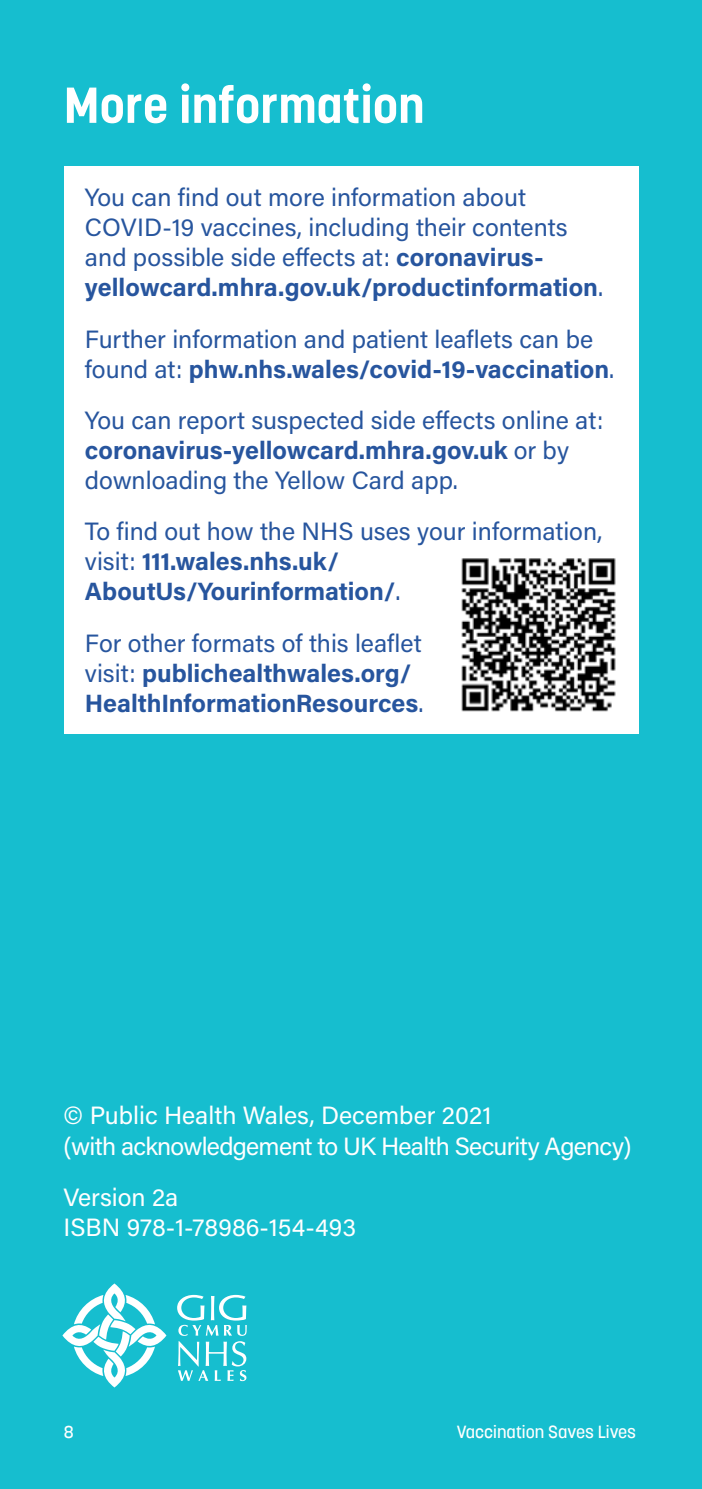
<style>
.page{position:relative;width:702px;height:1489px;background:#fff}
.page>*{position:absolute;margin:0;border:0;box-sizing:border-box;transform-origin:0 0}
.t1{font:700 50px "Korolev W01";color:#fff}
.t2{font:25px/30px "Acumin Pro";color:#27559e}
.t3{font:700 25px/30px "Acumin Pro";color:#27559e}
.t4{font:25px/30px "Acumin Pro";letter-spacing:-.025em;color:#fff}
.t5{font:25px/30px "Acumin Pro";letter-spacing:-.005em;color:#fff}
.t6{font:500 17.5px "Korolev W01";color:#fff}
.s1{font-weight:700}
.s2{font-weight:400}
</style>
<div class="page">
<div style="left:0;top:0;width:702px;height:1488px;background:#16becf"></div>
<div style="left:64px;top:167px;width:574px;height:566px;background:#fff"></div>
<svg style="left:62px;top:1283px;width:104px;height:104px"></svg>
<svg style="left:177px;top:1294px;width:70px;height:86px"></svg>
<img style="left:461px;top:558px;width:155px;height:154px">
<h1 class="t1" style="left:64px;top:75px;width:362px">More information</h1>
<p class="t2" style="left:85px;top:181px;width:519px">You can find out more information about COVID-19 vaccines, including their contents and possible side effects at: <span class="s1">coronavirus&shy;yellowcard.mhra.gov.uk/productinformation</span>.</p>
<p class="t2" style="left:85px;top:323px;width:530px">Further information and patient leaflets can be found at: <span class="s1">phw.nhs.wales/covid-19-vaccination</span>.</p>
<p class="t2" style="left:85px;top:404px;width:520px">You can report suspected side effects online at: <span class="s1">coronavirus-yellowcard.mhra.gov.uk</span> or by downloading the Yellow Card app.</p>
<p class="t2" style="left:85px;top:515px;width:519px">To find out how the NHS uses your information, visit: <span class="s1">111.wales.nhs.uk/<br>AboutUs/Yourinformation/</span>.</p>
<p class="t3" style="left:85px;top:626px;width:340px"><span class="s2">For other formats of this leaflet visit:</span> publichealthwales.org/<br>HealthInformationResources<span class="s2">.</span></p>
<p class="t4" style="left:64px;top:1099px;width:569px">© Public Health Wales, December 2021<br>(with acknowledgement to UK Health Security Agency)</p>
<p class="t5" style="left:64px;top:1180px;width:294px">Version 2a<br>ISBN 978-1-78986-154-493</p>
<p class="t6" style="left:64px;top:1421px;width:11px">8</p>
<p class="t6" style="left:457px;top:1421px;width:181px">Vaccination Saves Lives</p>
</div>
